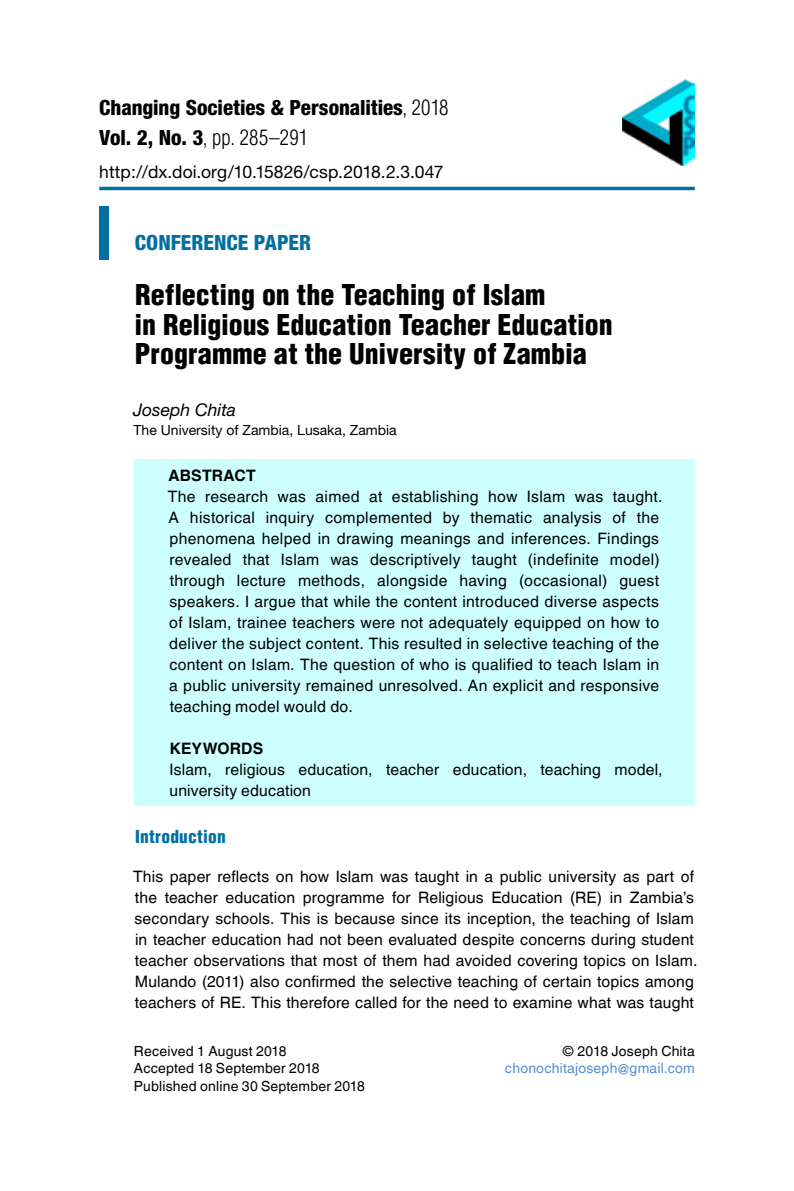
<style>
.page{position:relative;width:794px;height:1191px;background:#fff}
.page>*{position:absolute;margin:0;border:0;box-sizing:border-box;transform-origin:0 0}
.t1{font:900 condensed 28px/29.8px "Helvetica";color:#000}
.t2{font:800 condensed 21px "Helvetica Neue";color:#000}
.t3{font:300 condensed 21px "Helvetica";letter-spacing:.005em;color:#000}
.t4{font:800 condensed 21px "Helvetica Neue";color:#006fa1}
.t5{font:17.5px "Helvetica Neue";letter-spacing:.005em;color:#000}
.t6{font:900 condensed 17.5px "Helvetica";letter-spacing:.01em;color:#006fa1}
.t7{font:italic 17.5px "Helvetica Neue";color:#000}
.t8{font:15.75px/21px "Helvetica World";letter-spacing:.015em;color:#000}
.t9{font:700 15.75px "Helvetica World";letter-spacing:.015em;color:#000}
.t10{font:14px "Helvetica World";letter-spacing:.015em;color:#000}
.t11{font:14px "Helvetica Neue";color:#000}
.t12{font:14px "Helvetica World";letter-spacing:.015em;color:#548dd4}
.s1{font-family:"Helvetica";font-weight:300}
.s2{font-family:"Helvetica Neue";font-weight:800}
</style>
<div class="page">
<hr style="left:99px;top:187px;width:595px;height:3px;background:#006fa1">
<div style="left:99px;top:207px;width:10px;height:53px;background:#006fa1"></div>
<img style="left:622px;top:80px;width:72px;height:85px">
<div style="left:134px;top:459px;width:560px;height:346px;background:#cdffff"></div>
<h2 class="t2" style="left:99px;top:95px;width:351px">Changing Societies &amp; Personalities<span class="s1">, 2018</span></h2>
<h2 class="t3" style="left:99px;top:124px;width:210px"><span class="s2">Vol. 2, No. 3</span>, pp. 285–291</h2>
<p class="t5" style="left:99px;top:161px;width:346px">http://dx.doi.org/10.15826/csp.2018.2.3.047</p>
<h2 class="t4" style="left:135px;top:230px;width:178px">CONFERENCE PAPER</h2>
<h1 class="t1" style="left:134px;top:279px;width:480px">Reflecting on the Teaching of Islam<br>in Religious Education Teacher Education<br>Programme at the University of Zambia</h1>
<p class="t7" style="left:133px;top:399px;width:104px">Joseph Chita</p>
<p class="t11" style="left:133px;top:422px;width:265px">The University of Zambia, Lusaka, Zambia</p>
<p class="t9" style="left:169px;top:466px;width:88px">ABSTRACT</p>
<p class="t8" style="left:168px;top:486px;width:496px">The research was aimed at establishing how Islam was taught.<br>A historical inquiry complemented by thematic analysis of the phenomena helped in drawing meanings and inferences. Findings revealed that Islam was descriptively taught (indefinite model) through lecture methods, alongside having (occasional) guest speakers. I argue that while the content introduced diverse aspects of Islam, trainee teachers were not adequately equipped on how to deliver the subject content. This resulted in selective teaching of the content on Islam. The question of who is qualified to teach Islam in a public university remained unresolved. An explicit and responsive teaching model would do.</p>
<p class="t9" style="left:170px;top:739px;width:95px">KEYWORDS</p>
<p class="t8" style="left:169px;top:759px;width:494px">Islam, religious education, teacher education, teaching model, university education</p>
<p class="t6" style="left:135px;top:825px;width:92px">Introduction</p>
<p class="t8" style="left:133px;top:866px;width:566px">This paper reflects on how Islam was taught in a public university as part of the teacher education programme for Religious Education (RE) in Zambia’s secondary schools. This is because since its inception, the teaching of Islam in teacher education had not been evaluated despite concerns during student teacher observations that most of them had avoided covering topics on Islam.<br>Mulando (2011) also confirmed the selective teaching of certain topics among teachers of RE. This therefore called for the need to examine what was taught</p>
<p class="t10" style="left:134px;top:1042px;width:154px">Received 1 August 2018</p>
<p class="t10" style="left:562px;top:1042px;width:134px">© 2018 Joseph Chita</p>
<p class="t10" style="left:134px;top:1060px;width:187px">Accepted 18 September 2018</p>
<p class="t12" style="left:505px;top:1060px;width:191px">chonochitajoseph@gmail.com</p>
<p class="t10" style="left:134px;top:1077px;width:232px">Published online 30 September 2018</p>
</div>
